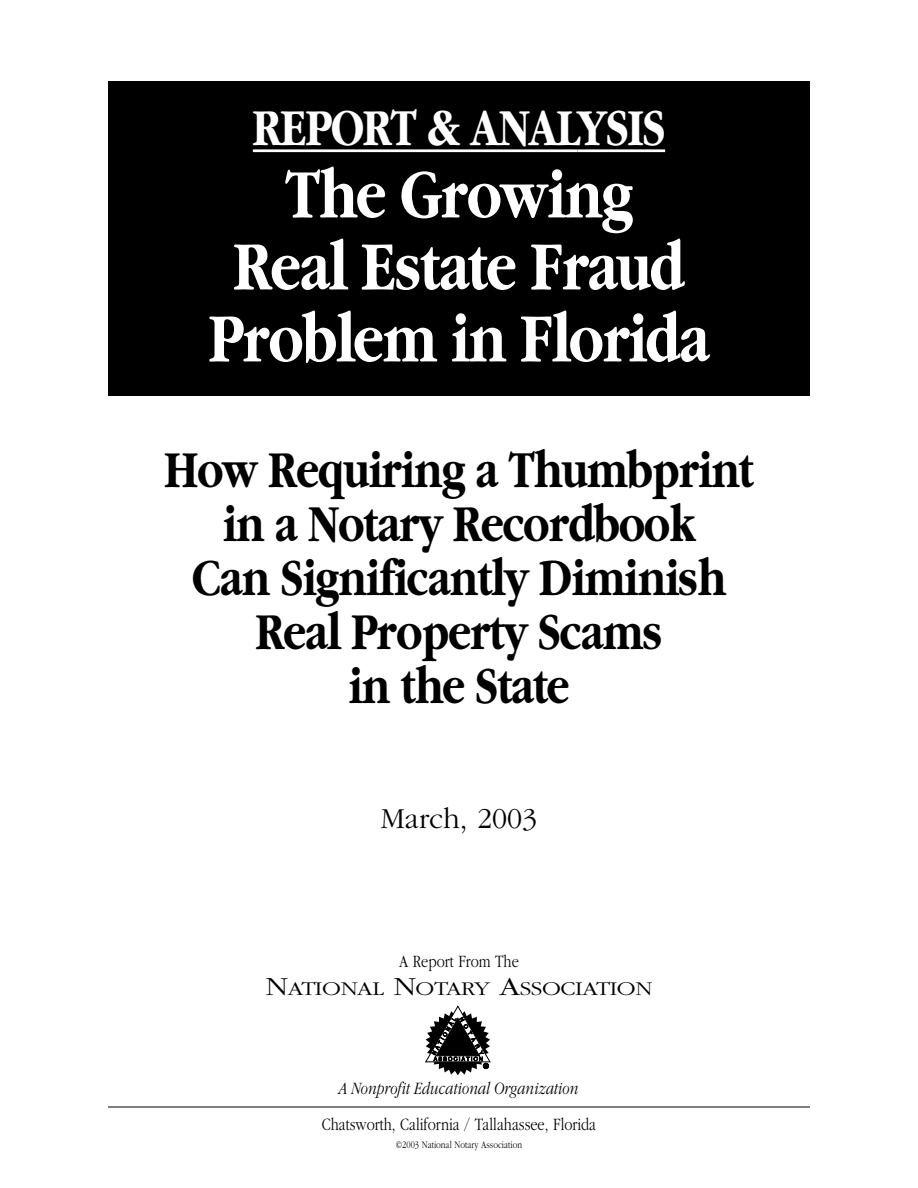
<style>
.page{position:relative;width:918px;height:1188px;background:#fff}
.page>*{position:absolute;margin:0;border:0;box-sizing:border-box;transform-origin:0 0}
.t1{font:700 72px/72px "Garamond";letter-spacing:-.015em;color:#fff;text-align:center;scale:.8 1}
.t2{font:700 54px/54px "Garamond";letter-spacing:-.015em;color:#000;text-align:center;scale:.8 1}
.t3{font:700 54px "Garamond";letter-spacing:-.015em;color:#fff;scale:.8 1}
.t4{font:300 30px "Garamond";color:#000}
.t5{font:300 20.25px "Garamond";letter-spacing:-.02em;color:#000;scale:1.2 1}
.t6{font:300 18px "Garamond";color:#000;scale:.8 1}
.t7{font:italic 300 18px "Garamond";color:#000;scale:.8 1}
.t8{font:300 10.5px "Garamond";color:#000;scale:.8 1}
.s1{font-size:27px}
</style>
<div class="page">
<div style="left:108px;top:81px;width:702px;height:315px;background:#000"></div>
<hr style="left:253px;top:149px;width:138px;height:3px;background:#fff">
<hr style="left:391px;top:149px;width:186px;height:3px;background:#fff">
<hr style="left:577px;top:149px;width:88px;height:3px;background:#fff">
<svg style="left:425px;top:1005px;width:66px;height:70px"></svg>
<hr style="left:108px;top:1107px;width:702px;height:1px;background:#000">
<p class="t3" style="left:253px;top:107px;width:517px">REPORT &amp; ANALYSIS</p>
<h1 class="t1" style="left:209px;top:164px;width:627px">The Growing<br>Real Estate Fraud<br>Problem in Florida</h1>
<p class="t2" style="left:164px;top:447px;width:738px">How Requiring a Thumbprint in a Notary Recordbook<br>Can Significantly Diminish<br>Real Property Scams<br>in the State</p>
<p class="t4" style="left:381px;top:807px;width:158px">March, 2003</p>
<p class="t6" style="left:399px;top:955px;width:151px">A Report From The</p>
<p class="t5" style="left:266px;top:981px;width:324px"><span class="s1">N</span>ATIONAL <span class="s1">N</span>OTARY <span class="s1">A</span>SSOCIATION</p>
<p class="t7" style="left:338px;top:1082px;width:302px">A Nonprofit Educational Organization</p>
<p class="t6" style="left:322px;top:1118px;width:344px">Chatsworth, California / Tallahassee, Florida</p>
<p class="t8" style="left:396px;top:1141px;width:159px">©2003 National Notary Association</p>
</div>
